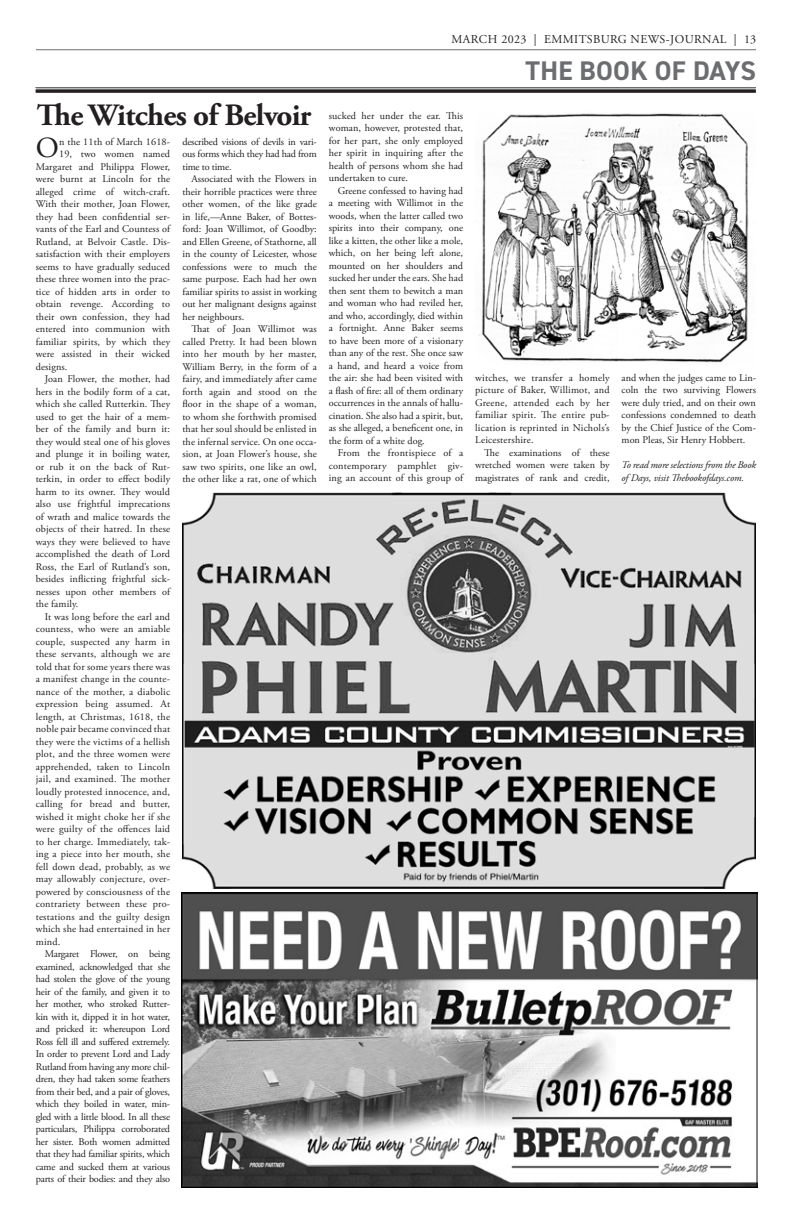
<style>
.page{position:relative;width:792px;height:1224px;background:#fff}
.page>*{position:absolute;margin:0;border:0;box-sizing:border-box;transform-origin:0 0}
.t1{font:700 31px "Adobe Garamond Pro";letter-spacing:-.02em;color:#231f20}
._1st_paragraph{font:29.1px "Adobe Garamond Pro";color:#231f20}
.t2{font:700 27px "DIN2014";letter-spacing:.01em;color:#6c6d70}
.t3{font:12px "Adobe Garamond Pro";letter-spacing:.035em;color:#231f20}
.body{font:10.2px/12.5px "Adobe Garamond Pro";color:#231f20;text-align:justify}
._1st_paragraph-2{font:10.2px "Adobe Garamond Pro";letter-spacing:.01em;color:#231f20}
.body-2{font:italic 10.2px/12.5px "Adobe Garamond Pro";letter-spacing:-.01em;color:#231f20}
</style>
<div class="page">
<hr style="left:36px;top:49px;width:720px;height:1px;background:#6c6d70">
<hr style="left:36px;top:90px;width:720px;height:3px;background:#231f20">
<hr style="left:36px;top:87px;width:720px;height:1px;background:#6c6d70">
<img style="left:181px;top:892px;width:576px;height:296px">
<img style="left:475px;top:113px;width:274px;height:250px">
<img style="left:182px;top:492px;width:574px;height:396px">
<p class="t1" style="left:37px;top:97px;width:276px">The Witches of Belvoir</p>
<p class="_1st_paragraph" style="left:36px;top:130px;width:25px">O</p>
<p class="_1st_paragraph-2" style="left:59px;top:135px;width:112px">n the 11th of March 1618-</p>
<p class="body" style="left:182px;top:136px;width:136px">described visions of devils in vari&shy;ous forms which they had had from time to time.</p>
<p class="body" style="left:182px;top:173px;width:136px;text-indent:9px">Associated with the Flowers in their horrible practices were three other women, of the like grade in life,—Anne Baker, of Bottes&shy;ford: Joan Willimot, of Goodby: and Ellen Greene, of Stathorne, all in the county of Leicester, whose confessions were to much the same purpose. Each had her own familiar spirits to assist in working out her malignant designs against her neighbours.</p>
<p class="body" style="left:182px;top:323px;width:136px;text-indent:9px">That of Joan Willimot was called Pretty. It had been blown into her mouth by her master, William Berry, in the form of a fairy, and immediately after came forth again and stood on the floor in the shape of a woman, to whom she forthwith promised that her soul should be enlisted in the infernal service. On one occa&shy;sion, at Joan Flower’s house, she saw two spirits, one like an owl, the other like a rat, one of which</p>
<p class="_1st_paragraph-2" style="left:59px;top:148px;width:112px">19, two women named</p>
<p class="_1st_paragraph-2" style="left:36px;top:160px;width:136px">Margaret and Philippa Flower,</p>
<p class="_1st_paragraph-2" style="left:36px;top:173px;width:136px">were burnt at Lincoln for the</p>
<p class="_1st_paragraph-2" style="left:36px;top:185px;width:136px">alleged crime of witch-craft.</p>
<p class="_1st_paragraph-2" style="left:36px;top:198px;width:136px">With their mother, Joan Flower,</p>
<p class="_1st_paragraph-2" style="left:36px;top:210px;width:136px">they had been confidential ser-</p>
<p class="_1st_paragraph-2" style="left:36px;top:223px;width:136px">vants of the Earl and Countess of</p>
<p class="_1st_paragraph-2" style="left:36px;top:235px;width:136px">Rutland, at Belvoir Castle. Dis-</p>
<p class="_1st_paragraph-2" style="left:36px;top:248px;width:136px">satisfaction with their employers</p>
<p class="_1st_paragraph-2" style="left:36px;top:260px;width:136px">seems to have gradually seduced</p>
<p class="_1st_paragraph-2" style="left:36px;top:273px;width:136px">these three women into the prac-</p>
<p class="_1st_paragraph-2" style="left:36px;top:285px;width:136px">tice of hidden arts in order to</p>
<p class="_1st_paragraph-2" style="left:36px;top:298px;width:136px">obtain revenge. According to</p>
<p class="_1st_paragraph-2" style="left:36px;top:310px;width:136px">their own confession, they had</p>
<p class="_1st_paragraph-2" style="left:36px;top:323px;width:136px">entered into communion with</p>
<p class="_1st_paragraph-2" style="left:36px;top:335px;width:136px">familiar spirits, by which they</p>
<p class="_1st_paragraph-2" style="left:36px;top:348px;width:136px">were assisted in their wicked</p>
<p class="_1st_paragraph-2" style="left:36px;top:360px;width:33px">designs.</p>
<p class="body" style="left:36px;top:373px;width:136px;text-indent:9px">Joan Flower, the mother, had hers in the bodily form of a cat, which she called Rutterkin. They used to get the hair of a mem&shy;ber of the family and burn it: they would steal one of his gloves and plunge it in boiling water, or rub it on the back of Rut&shy;terkin, in order to effect bodily harm to its owner. They would also use frightful imprecations of wrath and malice towards the objects of their hatred. In these ways they were believed to have accomplished the death of Lord Ross, the Earl of Rutland’s son, besides inflicting frightful sick&shy;nesses upon other members of the family.</p>
<p class="body" style="left:36px;top:611px;width:136px;text-indent:9px">It was long before the earl and countess, who were an amiable couple, suspected any harm in these servants, although we are told that for some years there was a manifest change in the counte&shy;nance of the mother, a diabolic expression being assumed. At length, at Christmas, 1618, the noble pair became convinced that they were the victims of a hellish plot, and the three women were apprehended, taken to Lincoln jail, and examined. The mother loudly protested innocence, and, calling for bread and butter, wished it might choke her if she were guilty of the offences laid to her charge. Immediately, tak&shy;ing a piece into her mouth, she fell down dead, probably, as we may allowably conjecture, over&shy;powered by consciousness of the contrariety between these pro&shy;testations and the guilty design which she had entertained in her mind.</p>
<p class="body" style="left:36px;top:948px;width:136px;text-indent:9px">Margaret Flower, on being examined, acknowledged that she had stolen the glove of the young heir of the family, and given it to her mother, who stroked Rutter&shy;kin with it, dipped it in hot water, and pricked it: whereupon Lord Ross fell ill and suffered extremely.<br>In order to prevent Lord and Lady Rutland from having any more chil&shy;dren, they had taken some feathers from their bed, and a pair of gloves, which they boiled in water, min&shy;gled with a little blood. In all these particulars, Philippa corroborated her sister. Both women admitted that they had familiar spirits, which came and sucked them at various parts of their bodies: and they also</p>
<p class="t3" style="left:451px;top:32px;width:306px">MARCH 2023 | EMMITSBURG NEWS-JOURNAL | 13</p>
<p class="t2" style="left:526px;top:53px;width:232px">THE BOOK OF DAYS</p>
<p class="body" style="left:329px;top:110px;width:136px">sucked her under the ear. This woman, however, protested that, for her part, she only employed her spirit in inquiring after the health of persons whom she had undertaken to cure.</p>
<p class="body" style="left:329px;top:185px;width:136px;text-indent:9px">Greene confessed to having had a meeting with Willimot in the woods, when the latter called two spirits into their company, one like a kitten, the other like a mole, which, on her being left alone, mounted on her shoulders and sucked her under the ears. She had then sent them to bewitch a man and woman who had reviled her, and who, accordingly, died within a fortnight. Anne Baker seems to have been more of a visionary than any of the rest. She once saw a hand, and heard a voice from the air: she had been visited with a flash of fire: all of them ordinary occurrences in the annals of hallu&shy;cination. She also had a spirit, but, as she alleged, a beneficent one, in the form of a white dog.</p>
<p class="body" style="left:329px;top:447px;width:136px;text-indent:9px">From the frontispiece of a contemporary pamphlet giv&shy;ing an account of this group of</p>
<p class="body" style="left:475px;top:371px;width:136px">witches, we transfer a homely picture of Baker, Willimot, and Greene, attended each by her familiar spirit. The entire pub&shy;lication is reprinted in Nichols’s Leicestershire.</p>
<p class="body" style="left:475px;top:446px;width:136px;text-indent:9px">The examinations of these wretched women were taken by magistrates of rank and credit,</p>
<p class="body" style="left:622px;top:371px;width:136px">and when the judges came to Lin&shy;coln the two surviving Flowers were duly tried, and on their own confessions condemned to death by the Chief Justice of the Com&shy;mon Pleas, Sir Henry Hobbert.</p>
<p class="body-2" style="left:622px;top:459px;width:136px">To read more selections from the Book of Days, visit Thebookofdays.com.</p>
</div>
